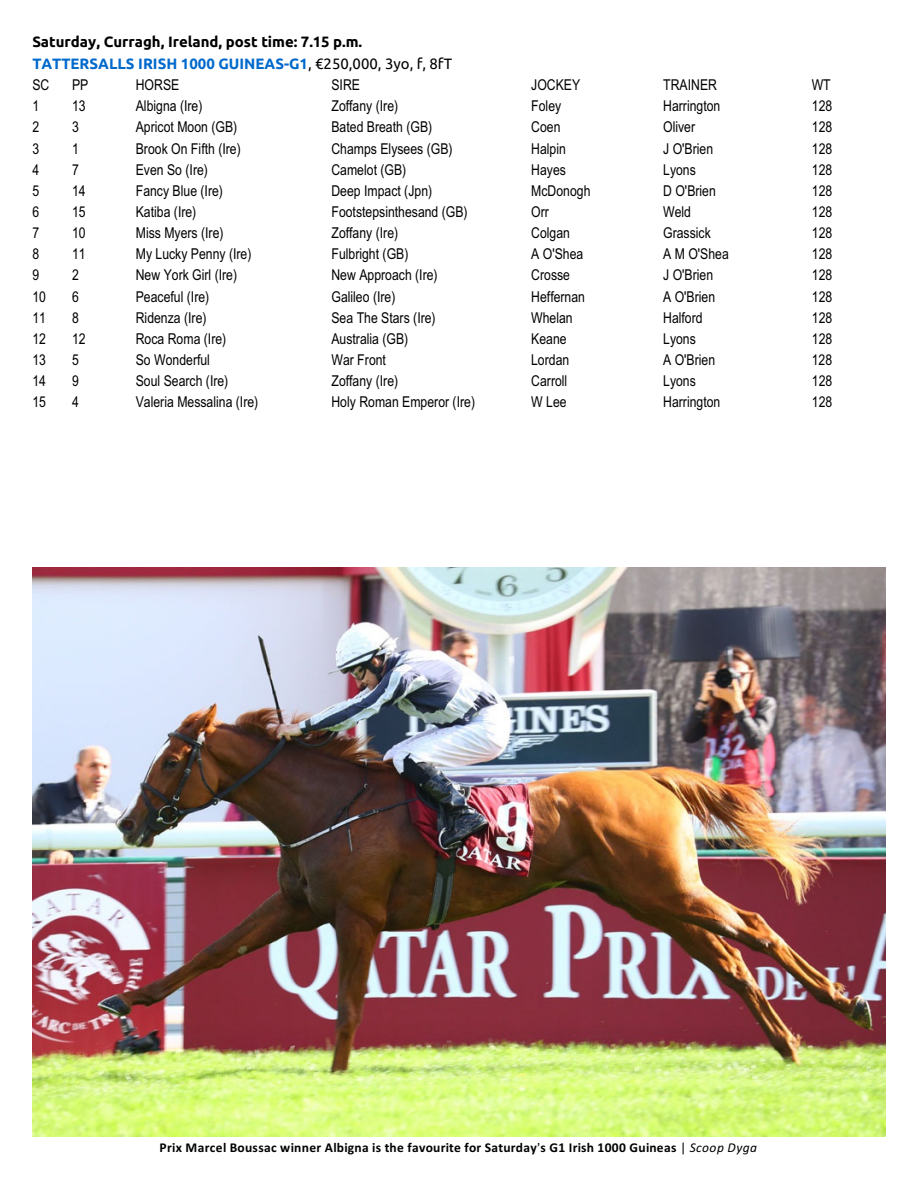
<style>
.page{position:relative;width:918px;height:1188px;background:#fff}
.page>*{position:absolute;margin:0;border:0;box-sizing:border-box;transform-origin:0 0}
.t1{font:15px "Arial Narrow";color:#000}
.t2{font:700 15px/21.8px "Ubuntu";color:#000}
.t3{font:700 13.5px "Calibri";letter-spacing:.025em;color:#000}
.s1{color:#0069cc}
.s2{font-weight:400}
.s3{font-weight:400;font-style:italic}
</style>
<div class="page">
<img style="left:32px;top:567px;width:854px;height:569px">
<p class="t2" style="left:32px;top:32px;width:421px">Saturday, Curragh, Ireland, post time: 7.15 p.m.<br><span class="s1">TATTERSALLS IRISH 1000 GUINEAS-G1</span><span class="s2">, €250,000, 3yo, f, 8fT</span></p>
<p class="t1" style="left:32px;top:79px;width:18px">SC</p>
<p class="t1" style="left:72px;top:79px;width:18px">PP</p>
<p class="t1" style="left:136px;top:79px;width:45px">HORSE</p>
<p class="t1" style="left:331px;top:79px;width:30px">SIRE</p>
<p class="t1" style="left:531px;top:79px;width:51px">JOCKEY</p>
<p class="t1" style="left:663px;top:79px;width:55px">TRAINER</p>
<p class="t1" style="left:812px;top:79px;width:20px">WT</p>
<p class="t1" style="left:32px;top:100px;width:8px">1</p>
<p class="t1" style="left:72px;top:100px;width:15px">13</p>
<p class="t1" style="left:136px;top:100px;width:68px">Albigna (Ire)</p>
<p class="t1" style="left:331px;top:100px;width:68px">Zoffany (Ire)</p>
<p class="t1" style="left:531px;top:100px;width:32px">Foley</p>
<p class="t1" style="left:663px;top:100px;width:59px">Harrington</p>
<p class="t1" style="left:812px;top:100px;width:22px">128</p>
<p class="t1" style="left:32px;top:122px;width:8px">2</p>
<p class="t1" style="left:72px;top:122px;width:8px">3</p>
<p class="t1" style="left:136px;top:122px;width:103px">Apricot Moon (GB)</p>
<p class="t1" style="left:331px;top:122px;width:102px">Bated Breath (GB)</p>
<p class="t1" style="left:531px;top:122px;width:31px">Coen</p>
<p class="t1" style="left:663px;top:122px;width:33px">Oliver</p>
<p class="t1" style="left:812px;top:122px;width:22px">128</p>
<p class="t1" style="left:32px;top:143px;width:8px">3</p>
<p class="t1" style="left:72px;top:143px;width:8px">1</p>
<p class="t1" style="left:136px;top:143px;width:107px">Brook On Fifth (Ire)</p>
<p class="t1" style="left:331px;top:143px;width:123px">Champs Elysees (GB)</p>
<p class="t1" style="left:531px;top:143px;width:36px">Halpin</p>
<p class="t1" style="left:663px;top:143px;width:52px">J O'Brien</p>
<p class="t1" style="left:812px;top:143px;width:22px">128</p>
<p class="t1" style="left:32px;top:164px;width:8px">4</p>
<p class="t1" style="left:72px;top:164px;width:8px">7</p>
<p class="t1" style="left:136px;top:164px;width:74px">Even So (Ire)</p>
<p class="t1" style="left:331px;top:164px;width:76px">Camelot (GB)</p>
<p class="t1" style="left:531px;top:164px;width:36px">Hayes</p>
<p class="t1" style="left:663px;top:164px;width:34px">Lyons</p>
<p class="t1" style="left:812px;top:164px;width:22px">128</p>
<p class="t1" style="left:32px;top:185px;width:8px">5</p>
<p class="t1" style="left:72px;top:185px;width:15px">14</p>
<p class="t1" style="left:136px;top:185px;width:89px">Fancy Blue (Ire)</p>
<p class="t1" style="left:331px;top:185px;width:102px">Deep Impact (Jpn)</p>
<p class="t1" style="left:531px;top:185px;width:61px">McDonogh</p>
<p class="t1" style="left:663px;top:185px;width:54px">D O'Brien</p>
<p class="t1" style="left:812px;top:185px;width:22px">128</p>
<p class="t1" style="left:32px;top:206px;width:8px">6</p>
<p class="t1" style="left:72px;top:206px;width:15px">15</p>
<p class="t1" style="left:136px;top:206px;width:62px">Katiba (Ire)</p>
<p class="t1" style="left:331px;top:206px;width:138px">Footstepsinthesand (GB)</p>
<p class="t1" style="left:531px;top:206px;width:19px">Orr</p>
<p class="t1" style="left:663px;top:206px;width:29px">Weld</p>
<p class="t1" style="left:812px;top:206px;width:22px">128</p>
<p class="t1" style="left:32px;top:227px;width:8px">7</p>
<p class="t1" style="left:72px;top:227px;width:15px">10</p>
<p class="t1" style="left:136px;top:227px;width:89px">Miss Myers (Ire)</p>
<p class="t1" style="left:331px;top:227px;width:68px">Zoffany (Ire)</p>
<p class="t1" style="left:531px;top:227px;width:40px">Colgan</p>
<p class="t1" style="left:663px;top:227px;width:49px">Grassick</p>
<p class="t1" style="left:812px;top:227px;width:22px">128</p>
<p class="t1" style="left:32px;top:248px;width:8px">8</p>
<p class="t1" style="left:72px;top:248px;width:15px">11</p>
<p class="t1" style="left:136px;top:248px;width:117px">My Lucky Penny (Ire)</p>
<p class="t1" style="left:331px;top:248px;width:79px">Fulbright (GB)</p>
<p class="t1" style="left:531px;top:248px;width:54px">A O'Shea</p>
<p class="t1" style="left:663px;top:248px;width:67px">A M O'Shea</p>
<p class="t1" style="left:812px;top:248px;width:22px">128</p>
<p class="t1" style="left:32px;top:270px;width:8px">9</p>
<p class="t1" style="left:72px;top:270px;width:8px">2</p>
<p class="t1" style="left:136px;top:270px;width:103px">New York Girl (Ire)</p>
<p class="t1" style="left:331px;top:270px;width:108px">New Approach (Ire)</p>
<p class="t1" style="left:531px;top:270px;width:40px">Crosse</p>
<p class="t1" style="left:663px;top:270px;width:52px">J O'Brien</p>
<p class="t1" style="left:812px;top:270px;width:22px">128</p>
<p class="t1" style="left:32px;top:291px;width:15px">10</p>
<p class="t1" style="left:72px;top:291px;width:8px">6</p>
<p class="t1" style="left:136px;top:291px;width:75px">Peaceful (Ire)</p>
<p class="t1" style="left:331px;top:291px;width:65px">Galileo (Ire)</p>
<p class="t1" style="left:531px;top:291px;width:55px">Heffernan</p>
<p class="t1" style="left:663px;top:291px;width:54px">A O'Brien</p>
<p class="t1" style="left:812px;top:291px;width:22px">128</p>
<p class="t1" style="left:32px;top:312px;width:15px">11</p>
<p class="t1" style="left:72px;top:312px;width:8px">8</p>
<p class="t1" style="left:136px;top:312px;width:72px">Ridenza (Ire)</p>
<p class="t1" style="left:331px;top:312px;width:106px">Sea The Stars (Ire)</p>
<p class="t1" style="left:531px;top:312px;width:43px">Whelan</p>
<p class="t1" style="left:663px;top:312px;width:41px">Halford</p>
<p class="t1" style="left:812px;top:312px;width:22px">128</p>
<p class="t1" style="left:32px;top:333px;width:15px">12</p>
<p class="t1" style="left:72px;top:333px;width:15px">12</p>
<p class="t1" style="left:136px;top:333px;width:92px">Roca Roma (Ire)</p>
<p class="t1" style="left:331px;top:333px;width:78px">Australia (GB)</p>
<p class="t1" style="left:531px;top:333px;width:37px">Keane</p>
<p class="t1" style="left:663px;top:333px;width:34px">Lyons</p>
<p class="t1" style="left:812px;top:333px;width:22px">128</p>
<p class="t1" style="left:32px;top:354px;width:15px">13</p>
<p class="t1" style="left:72px;top:354px;width:8px">5</p>
<p class="t1" style="left:136px;top:354px;width:76px">So Wonderful</p>
<p class="t1" style="left:331px;top:354px;width:56px">War Front</p>
<p class="t1" style="left:531px;top:354px;width:40px">Lordan</p>
<p class="t1" style="left:663px;top:354px;width:54px">A O'Brien</p>
<p class="t1" style="left:812px;top:354px;width:22px">128</p>
<p class="t1" style="left:32px;top:375px;width:15px">14</p>
<p class="t1" style="left:72px;top:375px;width:8px">9</p>
<p class="t1" style="left:136px;top:375px;width:94px">Soul Search (Ire)</p>
<p class="t1" style="left:331px;top:375px;width:68px">Zoffany (Ire)</p>
<p class="t1" style="left:531px;top:375px;width:38px">Carroll</p>
<p class="t1" style="left:663px;top:375px;width:34px">Lyons</p>
<p class="t1" style="left:812px;top:375px;width:22px">128</p>
<p class="t1" style="left:32px;top:396px;width:15px">15</p>
<p class="t1" style="left:72px;top:396px;width:8px">4</p>
<p class="t1" style="left:136px;top:396px;width:124px">Valeria Messalina (Ire)</p>
<p class="t1" style="left:331px;top:396px;width:145px">Holy Roman Emperor (Ire)</p>
<p class="t1" style="left:531px;top:396px;width:37px">W Lee</p>
<p class="t1" style="left:663px;top:396px;width:59px">Harrington</p>
<p class="t1" style="left:812px;top:396px;width:22px">128</p>
<p class="t3" style="left:160px;top:1142px;width:599px">Prix Marcel Boussac winner Albigna is the favourite for Saturday s G1 Irish 1000 Guineas <span class="s2">|</span> <span class="s3">Scoop Dyga</span></p>
</div>
